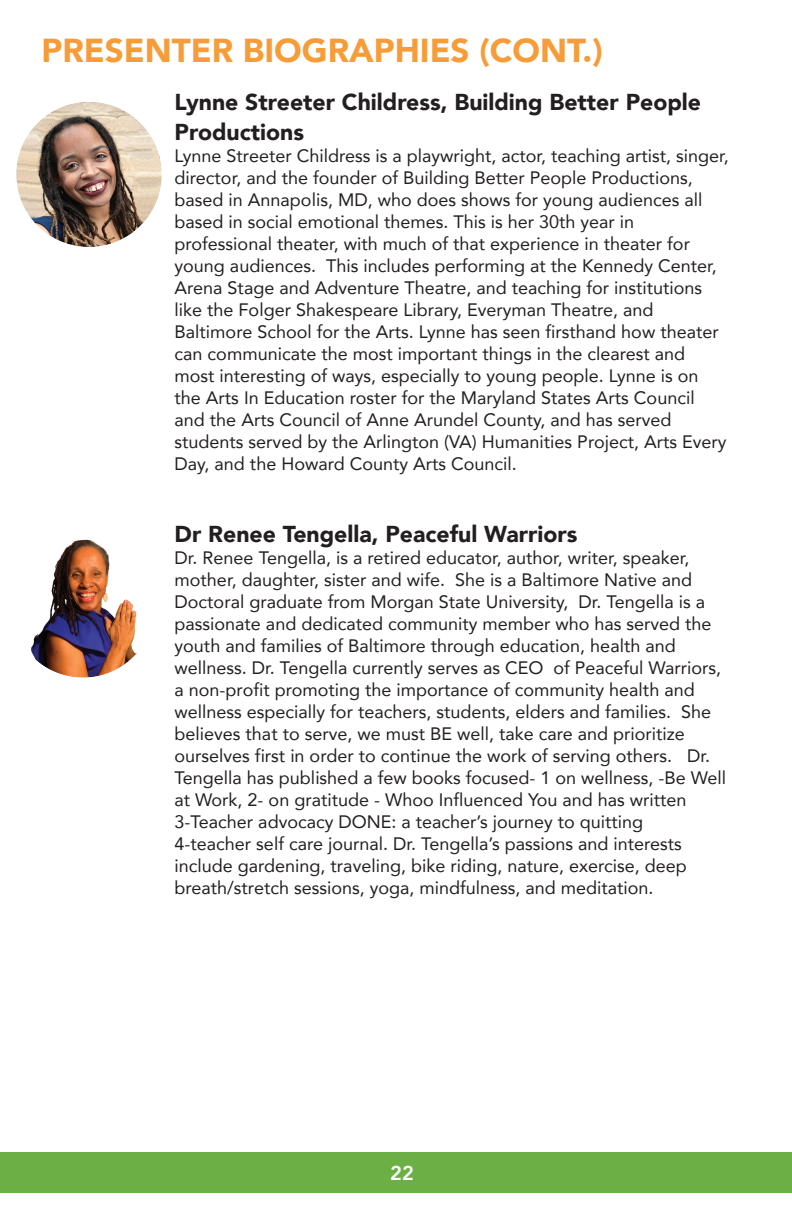
<style>
.page{position:relative;width:792px;height:1224px;background:#fff}
.page>*{position:absolute;margin:0;border:0;box-sizing:border-box;transform-origin:0 0}
.t1{font:900 33.2px "Avenir";color:rgb(245 145 34/.9)}
.t2{font:900 23px/30px "Avenir";color:#231f20}
.t3{font:800 20px "Avenir";color:#fff}
.t4{font:18px/22px "Avenir";color:#231f20}
</style>
<div class="page">
<div style="left:0;top:1152px;width:792px;height:41px;background:#6caf44"></div>
<img style="left:16px;top:102px;width:146px;height:145px">
<img style="left:31px;top:539px;width:106px;height:139px">
<h1 class="t1" style="left:41px;top:22px;width:563px">PRESENTER BIOGRAPHIES (CONT.)</h1>
<p class="t2" style="left:175px;top:87px;width:528px">Lynne Streeter Childress, Building Better People<br>Productions</p>
<p class="t4" style="left:175px;top:145px;width:556px">Lynne Streeter Childress is a playwright, actor, teaching artist, singer, director, and the founder of Building Better People Productions, based in Annapolis, MD, who does shows for young audiences all based in social emotional themes. This is her 30th year in professional theater, with much of that experience in theater for young audiences. This includes performing at the Kennedy Center, Arena Stage and Adventure Theatre, and teaching for institutions like the Folger Shakespeare Library, Everyman Theatre, and Baltimore School for the Arts. Lynne has seen firsthand how theater can communicate the most important things in the clearest and most interesting of ways, especially to young people. Lynne is on the Arts In Education roster for the Maryland States Arts Council and the Arts Council of Anne Arundel County, and has served students served by the Arlington (VA) Humanities Project, Arts Every Day, and the Howard County Arts Council.</p>
<p class="t2" style="left:175px;top:519px;width:404px">Dr Renee Tengella, Peaceful Warriors</p>
<p class="t4" style="left:175px;top:547px;width:553px">Dr. Renee Tengella, is a retired educator, author, writer, speaker, mother, daughter, sister and wife. She is a Baltimore Native and Doctoral graduate from Morgan State University, Dr. Tengella is a passionate and dedicated community member who has served the youth and families of Baltimore through education, health and wellness. Dr. Tengella currently serves as CEO of Peaceful Warriors, a non-profit promoting the importance of community health and wellness especially for teachers, students, elders and families. She believes that to serve, we must BE well, take care and prioritize ourselves first in order to continue the work of serving others. Dr.<br>Tengella has published a few books focused- 1 on wellness, -Be Well at Work, 2- on gratitude - Whoo Influenced You and has written 3-Teacher advocacy DONE: a teacher’s journey to quitting<br>4-teacher self care journal. Dr. Tengella’s passions and interests include gardening, traveling, bike riding, nature, exercise, deep breath/stretch sessions, yoga, mindfulness, and meditation.</p>
<p class="t3" style="left:390px;top:1157px;width:25px">22</p>
</div>
